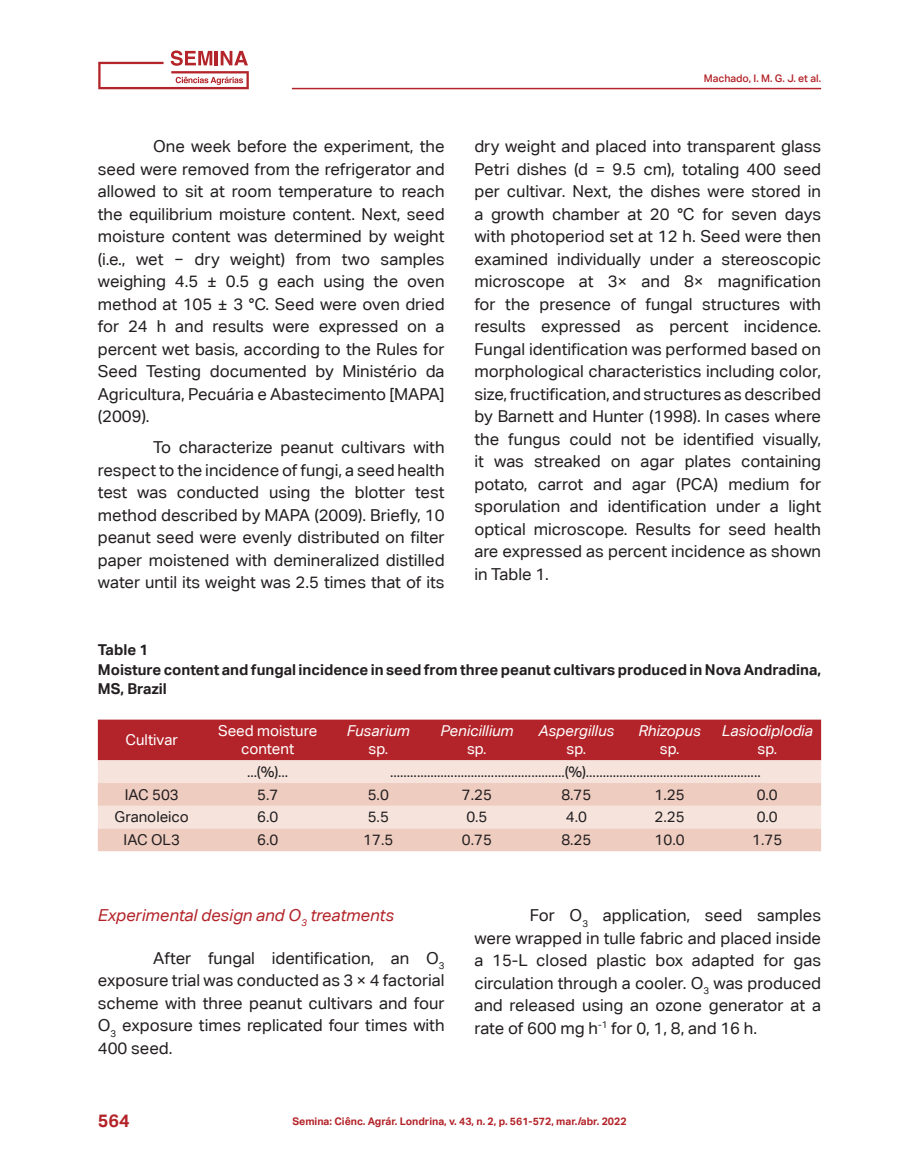
<style>
.page{position:relative;width:919px;height:1174px;background:#fff}
.page>*{position:absolute;margin:0;border:0;box-sizing:border-box;transform-origin:0 0}
.t1{font:700 18px "Aktiv Grotesk Corp";color:#b3242a}
.corpo_do_texto{font:16.5px/22.5px "Aktiv Grotesk Corp";color:#231f20;text-align:justify}
.corpo_do_texto-2{font:italic 16.5px "Aktiv Grotesk Corp";color:#b3242a}
.texto_tabela{font:15px "Aktiv Grotesk Corp";color:#231f20}
.título_Tabela{font:700 15px/19.5px "Aktiv Grotesk Corp";color:#231f20}
.texto_tabela-2{font:italic 15px/18px "Aktiv Grotesk Corp";color:#fff;text-align:center}
.texto_tabela-3{font:15px/18px "Aktiv Grotesk Corp";color:#fff;text-align:center}
.t2{font:700 10.5px "Aktiv Grotesk Corp";color:#b3242a}
.t3{font:500 10.5px "Aktiv Grotesk Corp";color:#b3242a}
.s1{font-style:normal}
</style>
<div class="page">
<hr style="left:292px;top:88px;width:529px;height:1px;background:#b3252a">
<svg style="left:98px;top:50px;width:151px;height:39px"></svg>
<div style="left:102px;top:66px;width:66px;height:19px;background:#fff"></div>
<div style="left:98px;top:719px;width:723px;height:41px;background:#b3242a"></div>
<div style="left:98px;top:760px;width:723px;height:68px;background:#f5e3dc"></div>
<div style="left:98px;top:783px;width:723px;height:22px;background:#eeccc0"></div>
<div style="left:98px;top:828px;width:723px;height:23px;background:#eeccc0"></div>
<p class="corpo_do_texto" style="left:98px;top:135px;width:348px;text-indent:55px">One week before the experiment, the seed were removed from the refrigerator and allowed to sit at room temperature to reach the equilibrium moisture content. Next, seed moisture content was determined by weight (i.e., wet − dry weight) from two samples weighing 4.5 ± 0.5 g each using the oven method at 105 ± 3 °C. Seed were oven dried for 24 h and results were expressed on a percent wet basis, according to the Rules for Seed Testing documented by Ministério da Agricultura, Pecuária e Abastecimento [MAPA] (2009).</p>
<p class="corpo_do_texto" style="left:98px;top:436px;width:348px;text-indent:55px">To characterize peanut cultivars with respect to the incidence of fungi, a seed health test was conducted using the blotter test method described by MAPA (2009). Briefly, 10 peanut seed were evenly distributed on filter paper moistened with demineralized distilled water until its weight was 2.5 times that of its</p>
<p class="t3" style="left:703px;top:72px;width:119px">Machado, I. M. G. J. et al.</p>
<p class="corpo_do_texto" style="left:474px;top:135px;width:348px">dry weight and placed into transparent glass Petri dishes (d = 9.5 cm), totaling 400 seed per cultivar. Next, the dishes were stored in a growth chamber at 20 °C for seven days with photoperiod set at 12 h. Seed were then examined individually under a stereoscopic microscope at 3× and 8× magnification for the presence of fungal structures with results expressed as percent incidence.<br>Fungal identification was performed based on morphological characteristics including color, size, fructification, and structures as described by Barnett and Hunter (1998). In cases where the fungus could not be identified visually, it was streaked on agar plates containing potato, carrot and agar (PCA) medium for sporulation and identification under a light optical microscope. Results for seed health are expressed as percent incidence as shown in Table 1.</p>
<p class="título_Tabela" style="left:98px;top:639px;width:52px">Table 1</p>
<p class="título_Tabela" style="left:98px;top:659px;width:724px">Moisture content and fungal incidence in seed from three peanut cultivars produced in Nova Andradina,<br>MS, Brazil</p>
<p class="texto_tabela-3" style="left:125px;top:731px;width:54px">Cultivar</p>
<p class="texto_tabela-3" style="left:218px;top:722px;width:101px">Seed moisture content</p>
<p class="texto_tabela-2" style="left:347px;top:722px;width:64px">Fusarium <span class="s1">sp.</span></p>
<p class="texto_tabela-2" style="left:440px;top:722px;width:74px">Penicillium <span class="s1">sp.</span></p>
<p class="texto_tabela-2" style="left:538px;top:722px;width:77px">Aspergillus <span class="s1">sp.</span></p>
<p class="texto_tabela-2" style="left:638px;top:722px;width:64px">Rhizopus <span class="s1">sp.</span></p>
<p class="texto_tabela-2" style="left:721px;top:722px;width:92px">Lasiodiplodia <span class="s1">sp.</span></p>
<p class="texto_tabela" style="left:247px;top:763px;width:43px">...(%)...</p>
<p class="texto_tabela" style="left:390px;top:763px;width:372px">....................................................(%)....................................................</p>
<p class="texto_tabela" style="left:125px;top:785px;width:56px">IAC 503</p>
<p class="texto_tabela" style="left:257px;top:785px;width:23px">5.7</p>
<p class="texto_tabela" style="left:368px;top:785px;width:23px">5.0</p>
<p class="texto_tabela" style="left:462px;top:785px;width:31px">7.25</p>
<p class="texto_tabela" style="left:561px;top:785px;width:31px">8.75</p>
<p class="texto_tabela" style="left:654px;top:785px;width:31px">1.25</p>
<p class="texto_tabela" style="left:756px;top:785px;width:23px">0.0</p>
<p class="texto_tabela" style="left:115px;top:808px;width:76px">Granoleico</p>
<p class="texto_tabela" style="left:257px;top:808px;width:23px">6.0</p>
<p class="texto_tabela" style="left:368px;top:808px;width:23px">5.5</p>
<p class="texto_tabela" style="left:466px;top:808px;width:23px">0.5</p>
<p class="texto_tabela" style="left:565px;top:808px;width:23px">4.0</p>
<p class="texto_tabela" style="left:654px;top:808px;width:31px">2.25</p>
<p class="texto_tabela" style="left:756px;top:808px;width:23px">0.0</p>
<p class="texto_tabela" style="left:124px;top:831px;width:58px">IAC OL3</p>
<p class="texto_tabela" style="left:257px;top:831px;width:23px">6.0</p>
<p class="texto_tabela" style="left:363px;top:831px;width:31px">17.5</p>
<p class="texto_tabela" style="left:462px;top:831px;width:31px">0.75</p>
<p class="texto_tabela" style="left:561px;top:831px;width:31px">8.25</p>
<p class="texto_tabela" style="left:654px;top:831px;width:31px">10.0</p>
<p class="texto_tabela" style="left:752px;top:831px;width:32px">1.75</p>
<p class="corpo_do_texto-2" style="left:98px;top:905px;width:298px">Experimental design and O<sub>3</sub> treatments</p>
<p class="corpo_do_texto" style="left:98px;top:946px;width:348px;text-indent:55px">After fungal identification, an O<sub>3 </sub>exposure trial was conducted as 3 × 4 factorial scheme with three peanut cultivars and four O<sub>3</sub> exposure times replicated four times with 400 seed.</p>
<p class="corpo_do_texto" style="left:474px;top:904px;width:348px;text-indent:55px">For O<sub>3</sub> application, seed samples were wrapped in tulle fabric and placed inside a 15-L closed plastic box adapted for gas circulation through a cooler. O<sub>3</sub> was produced and released using an ozone generator at a rate of 600 mg h<sup>-1</sup> for 0, 1, 8, and 16 h.</p>
<p class="t1" style="left:98px;top:1109px;width:33px">564</p>
<p class="t2" style="left:292px;top:1114px;width:335px">Semina: Ciênc. Agrár. Londrina, v. 43, n. 2, p. 561-572, mar./abr. 2022</p>
</div>
